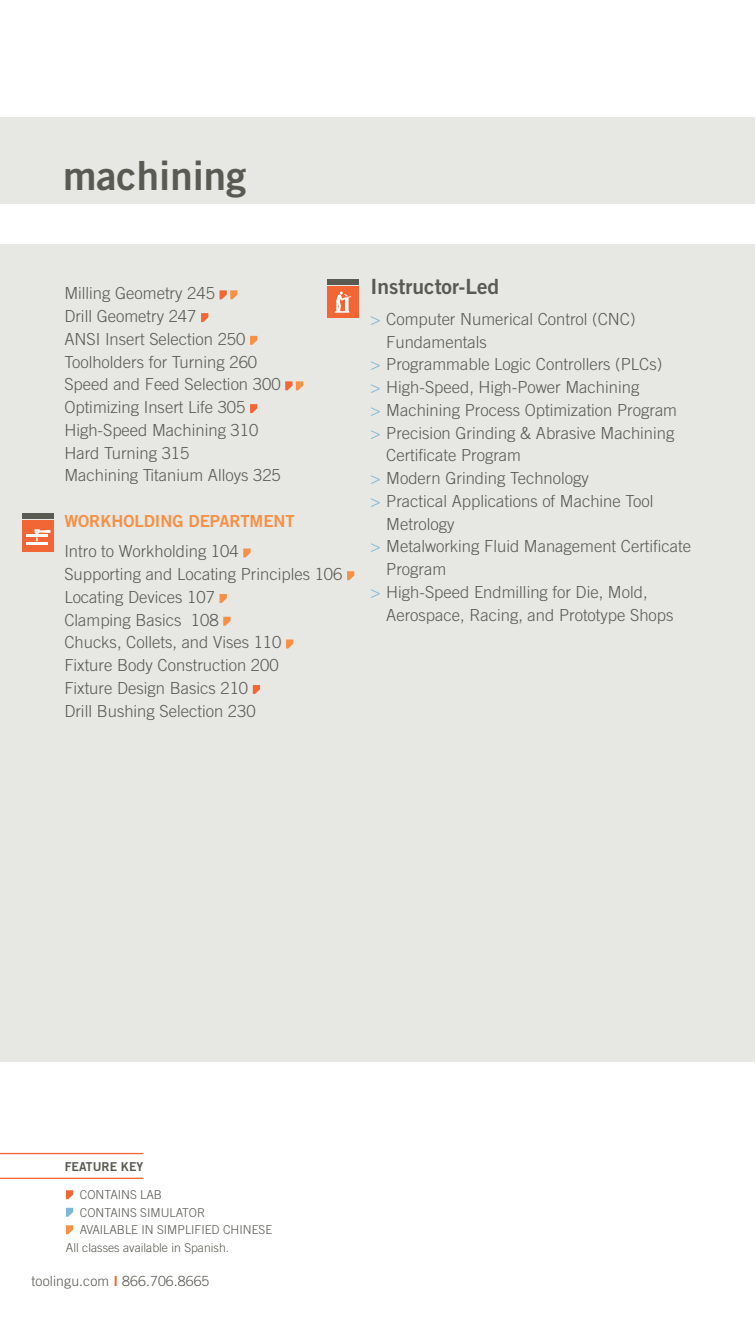
<style>
.page{position:relative;width:756px;height:1323px;background:#fff}
.page>*{position:absolute;margin:0;border:0;box-sizing:border-box;transform-origin:0 0}
.t1{font:40.25px "Trade Gothic LT Std Bd 2";color:#595b53}
.t2{font:21px "Trade Gothic LT Std Bd 2";color:#595b53}
.t3{font:300 16.62px/22.8px "Trade Gothic LT Std";color:#595b53}
.t4{font:16.62px "Trade Gothic LT Std Bd 2";color:#f69044}
.t5{font:300 14px "Trade Gothic LT Std";letter-spacing:.01em;color:#595b53}
.t6{font:300 12.25px "Trade Gothic LT Std";color:#595b53}
.t7{font:12.25px "Trade Gothic LT Std Bd 2";color:#595b53}
.s1{color:#7fb7d8}
.s2{font-family:"Trade Gothic LT Std Bd 2";font-weight:400;color:#f26635}
</style>
<div class="page">
<div style="left:0;top:117px;width:755px;height:945px;background:#e7e7e4"></div>
<div style="left:0;top:204px;width:756px;height:39px;background:#fff"></div>
<svg style="left:220px;top:290px;width:18px;height:9px"></svg>
<svg style="left:201px;top:313px;width:7px;height:9px"></svg>
<svg style="left:250px;top:336px;width:7px;height:9px"></svg>
<svg style="left:285px;top:381px;width:18px;height:9px"></svg>
<svg style="left:250px;top:404px;width:7px;height:9px"></svg>
<svg style="left:243px;top:549px;width:8px;height:8px"></svg>
<svg style="left:347px;top:571px;width:7px;height:9px"></svg>
<svg style="left:220px;top:594px;width:7px;height:9px"></svg>
<svg style="left:223px;top:617px;width:8px;height:9px"></svg>
<svg style="left:286px;top:640px;width:7px;height:8px"></svg>
<svg style="left:253px;top:685px;width:7px;height:9px"></svg>
<div style="left:327px;top:286px;width:31px;height:32px;background:#f26635"></div>
<div style="left:327px;top:279px;width:31px;height:5px;background:#595b53"></div>
<svg style="left:334px;top:292px;width:17px;height:21px"></svg>
<div style="left:23px;top:520px;width:31px;height:32px;background:#f26635"></div>
<div style="left:23px;top:514px;width:31px;height:5px;background:#595b53"></div>
<hr style="left:26px;top:534px;width:22px;height:2px;background:#fff">
<hr style="left:26px;top:542px;width:22px;height:2px;background:#fff">
<svg style="left:34px;top:529px;width:17px;height:12px"></svg>
<svg style="left:66px;top:1190px;width:7px;height:9px"></svg>
<svg style="left:66px;top:1208px;width:7px;height:9px"></svg>
<svg style="left:66px;top:1225px;width:7px;height:9px"></svg>
<hr style="left:0;top:1178px;width:143px;height:1px;background:#f26635">
<hr style="left:0;top:1153px;width:143px;height:1px;background:#f26635">
<h1 class="t1" style="left:63px;top:151px;width:185px">machining</h1>
<p class="t3" style="left:64px;top:282px;width:218px">Milling Geometry 245<br>Drill Geometry 247<br>ANSI Insert Selection 250<br>Toolholders for Turning 260<br>Speed and Feed Selection 300<br>Optimizing Insert Life 305<br>High-Speed Machining 310<br>Hard Turning 315<br>Machining Titanium Alloys 325</p>
<p class="t4" style="left:64px;top:511px;width:232px">WORKHOLDING DEPARTMENT</p>
<p class="t3" style="left:64px;top:540px;width:280px">Intro to Workholding 104<br>Supporting and Locating Principles 106<br>Locating Devices 107<br>Clamping Basics 108<br>Chucks, Collets, and Vises 110<br>Fixture Body Construction 200<br>Fixture Design Basics 210<br>Drill Bushing Selection 230</p>
<p class="t2" style="left:371px;top:274px;width:130px">Instructor-Led</p>
<p class="t3" style="left:371px;top:307px;width:267px"><span class="s1">&gt;</span> Computer Numerical Control (CNC)</p>
<p class="t3" style="left:386px;top:330px;width:102px">Fundamentals</p>
<p class="t3" style="left:371px;top:353px;width:293px"><span class="s1">&gt;</span> Programmable Logic Controllers (PLCs)</p>
<p class="t3" style="left:371px;top:376px;width:270px"><span class="s1">&gt;</span> High-Speed, High-Power Machining</p>
<p class="t3" style="left:371px;top:398px;width:308px"><span class="s1">&gt;</span> Machining Process Optimization Program</p>
<p class="t3" style="left:371px;top:421px;width:305px"><span class="s1">&gt;</span> Precision Grinding &amp; Abrasive Machining</p>
<p class="t3" style="left:386px;top:444px;width:136px">Certificate Program</p>
<p class="t3" style="left:371px;top:467px;width:220px"><span class="s1">&gt;</span> Modern Grinding Technology</p>
<p class="t3" style="left:371px;top:489px;width:285px"><span class="s1">&gt;</span> Practical Applications of Machine Tool</p>
<p class="t3" style="left:386px;top:512px;width:70px">Metrology</p>
<p class="t3" style="left:371px;top:535px;width:322px"><span class="s1">&gt;</span> Metalworking Fluid Management Certificate</p>
<p class="t3" style="left:386px;top:558px;width:62px">Program</p>
<p class="t3" style="left:371px;top:580px;width:279px"><span class="s1">&gt;</span> High-Speed Endmilling for Die, Mold,</p>
<p class="t3" style="left:386px;top:603px;width:289px">Aerospace, Racing, and Prototype Shops</p>
<p class="t7" style="left:65px;top:1159px;width:80px">FEATURE KEY</p>
<p class="t6" style="left:80px;top:1188px;width:84px">CONTAINS LAB</p>
<p class="t6" style="left:80px;top:1205px;width:127px">CONTAINS SIMULATOR</p>
<p class="t6" style="left:80px;top:1223px;width:194px">AVAILABLE IN SIMPLIFIED CHINESE</p>
<p class="t6" style="left:66px;top:1240px;width:165px">All classes available in Spanish.</p>
<p class="t5" style="left:32px;top:1273px;width:179px">toolingu.com <span class="s2">I</span> 866.706.8665</p>
</div>
